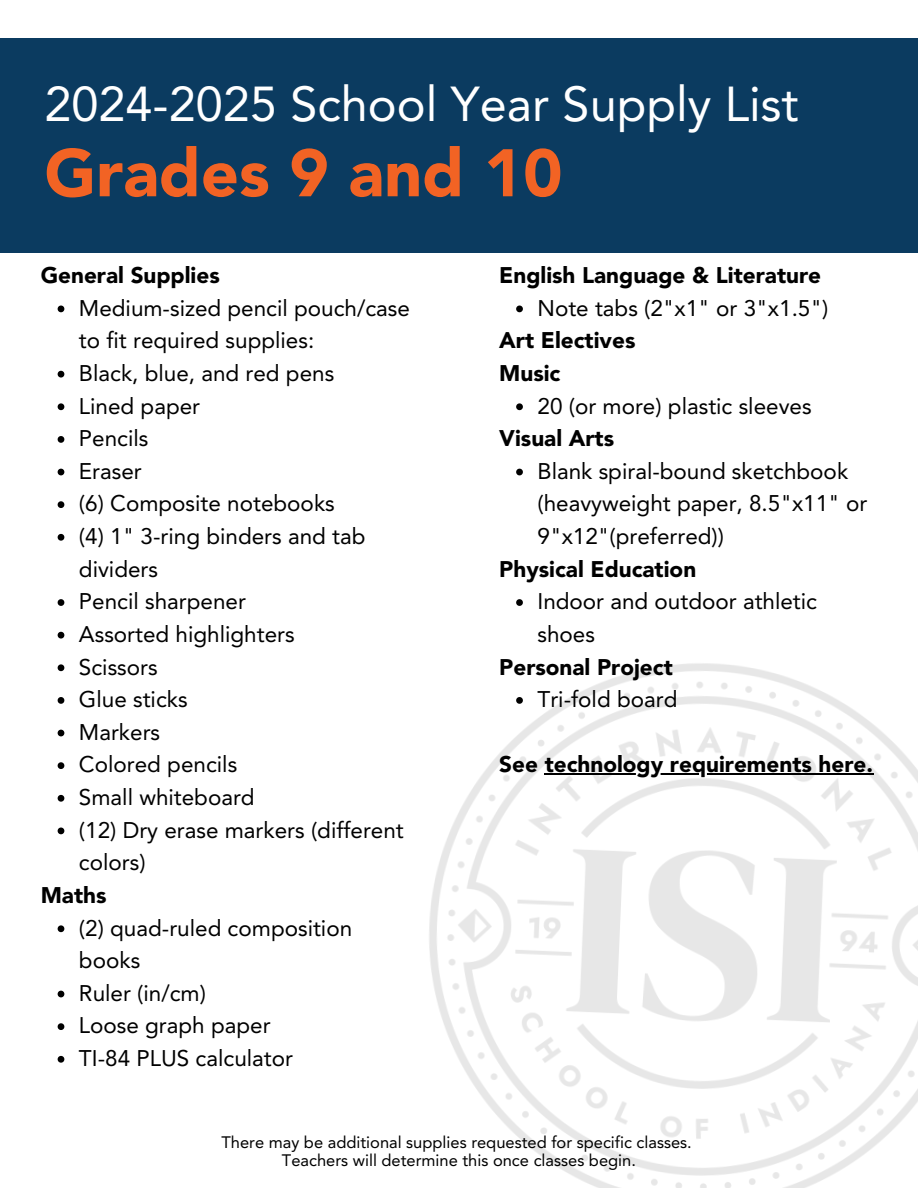
<style>
.page{position:relative;width:918px;height:1188px;background:#fff}
.page>*{position:absolute;margin:0;border:0;box-sizing:border-box;transform-origin:0 0}
.t1{font:900 66.45px "Avenir";color:#f26324}
.t2{font:48.6px "Avenir";color:#fff}
.t3{font:22.5px/32.7px "Avenir";color:#000}
.t4{font:900 22.5px/32.7px "Avenir";color:#000}
.t5{font:16.5px "Avenir";color:#000}
</style>
<div class="page">
<div style="left:0;top:38px;width:918px;height:214px;background:#0b3b60"></div>
<img style="left:429px;top:663px;width:489px;height:525px">
<svg style="left:58px;top:306px;width:6px;height:6px"></svg>
<svg style="left:58px;top:371px;width:6px;height:7px"></svg>
<svg style="left:58px;top:403px;width:6px;height:7px"></svg>
<svg style="left:58px;top:436px;width:6px;height:7px"></svg>
<svg style="left:58px;top:469px;width:6px;height:6px"></svg>
<svg style="left:58px;top:501px;width:6px;height:7px"></svg>
<svg style="left:58px;top:534px;width:6px;height:7px"></svg>
<svg style="left:58px;top:599px;width:6px;height:7px"></svg>
<svg style="left:58px;top:632px;width:6px;height:7px"></svg>
<svg style="left:58px;top:664px;width:6px;height:7px"></svg>
<svg style="left:58px;top:697px;width:6px;height:7px"></svg>
<svg style="left:58px;top:730px;width:6px;height:6px"></svg>
<svg style="left:58px;top:762px;width:6px;height:7px"></svg>
<svg style="left:58px;top:795px;width:6px;height:7px"></svg>
<svg style="left:58px;top:828px;width:6px;height:6px"></svg>
<svg style="left:58px;top:925px;width:6px;height:7px"></svg>
<svg style="left:58px;top:991px;width:6px;height:6px"></svg>
<svg style="left:58px;top:1023px;width:6px;height:7px"></svg>
<svg style="left:58px;top:1056px;width:6px;height:7px"></svg>
<svg style="left:516px;top:306px;width:7px;height:6px"></svg>
<svg style="left:516px;top:403px;width:7px;height:7px"></svg>
<svg style="left:516px;top:469px;width:7px;height:6px"></svg>
<svg style="left:516px;top:599px;width:7px;height:7px"></svg>
<svg style="left:516px;top:697px;width:7px;height:7px"></svg>
<hr style="left:545px;top:774px;width:267px;height:1px;background:#000">
<hr style="left:812px;top:774px;width:61px;height:1px;background:#000">
<p class="t2" style="left:44px;top:76px;width:756px">2024-2025 School Year Supply List</p>
<h2 class="t1" style="left:44px;top:133px;width:520px">Grades 9 and 10</h2>
<h1 class="t4" style="left:41px;top:259px;width:181px">General Supplies</h1>
<h3 class="t3" style="left:79px;top:292px;width:333px">Medium-sized pencil pouch/case to fit required supplies:</h3>
<p class="t3" style="left:79px;top:357px;width:257px">Black, blue, and red pens</p>
<p class="t3" style="left:79px;top:389px;width:123px">Lined paper</p>
<p class="t3" style="left:79px;top:422px;width:71px">Pencils</p>
<p class="t3" style="left:79px;top:455px;width:64px">Eraser</p>
<p class="t3" style="left:79px;top:487px;width:257px">(6) Composite notebooks</p>
<p class="t3" style="left:79px;top:520px;width:288px">(4) 1" 3-ring binders and tab dividers</p>
<p class="t3" style="left:79px;top:585px;width:169px">Pencil sharpener</p>
<p class="t3" style="left:79px;top:618px;width:217px">Assorted highlighters</p>
<p class="t3" style="left:79px;top:650px;width:80px">Scissors</p>
<p class="t3" style="left:79px;top:683px;width:110px">Glue sticks</p>
<p class="t3" style="left:79px;top:716px;width:83px">Markers</p>
<p class="t3" style="left:79px;top:748px;width:160px">Colored pencils</p>
<p class="t3" style="left:79px;top:781px;width:177px">Small whiteboard</p>
<p class="t3" style="left:79px;top:814px;width:326px">(12) Dry erase markers (different colors)</p>
<p class="t4" style="left:41px;top:879px;width:67px">Maths</p>
<h3 class="t3" style="left:79px;top:911px;width:275px">(2) quad-ruled composition books</h3>
<p class="t3" style="left:79px;top:977px;width:129px">Ruler (in/cm)</p>
<p class="t3" style="left:79px;top:1009px;width:193px">Loose graph paper</p>
<p class="t3" style="left:79px;top:1042px;width:216px">TI-84 PLUS calculator</p>
<p class="t4" style="left:499px;top:259px;width:323px">English Language &amp; Literature</p>
<h3 class="t3" style="left:538px;top:292px;width:292px">Note tabs (2"x1" or 3"x1.5")</h3>
<p class="t4" style="left:499px;top:324px;width:138px">Art Electives<br>Music</p>
<h3 class="t3" style="left:538px;top:389px;width:276px">20 (or more) plastic sleeves</h3>
<p class="t4" style="left:499px;top:422px;width:116px">Visual Arts</p>
<h3 class="t3" style="left:538px;top:455px;width:331px">Blank spiral-bound sketchbook (heavyweight paper, 8.5"x11" or<br>9"x12"(preferred))</h3>
<p class="t4" style="left:499px;top:552px;width:198px">Physical Education</p>
<h3 class="t3" style="left:538px;top:585px;width:281px">Indoor and outdoor athletic shoes</h3>
<p class="t4" style="left:499px;top:650px;width:175px">Personal Project</p>
<h3 class="t3" style="left:538px;top:683px;width:141px">Tri-fold board</h3>
<p class="t4" style="left:499px;top:748px;width:375px">See technology requirements here.</p>
<p class="t5" style="left:222px;top:1132px;width:472px">There may be additional supplies requested for specific classes.</p>
<p class="t5" style="left:282px;top:1150px;width:356px">Teachers will determine this once classes begin.</p>
</div>
